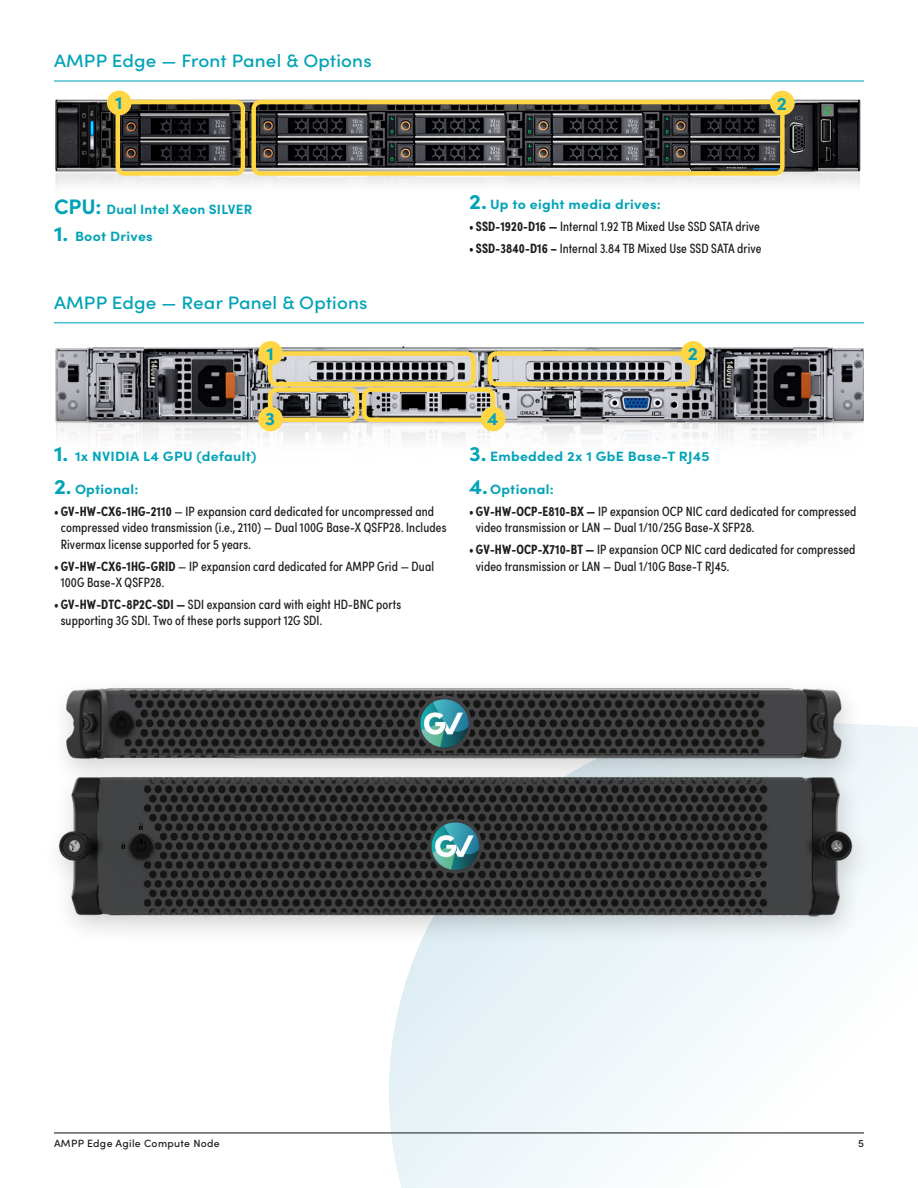
<style>
.page{position:relative;width:918px;height:1188px;background:#fff}
.page>*{position:absolute;margin:0;border:0;box-sizing:border-box;transform-origin:0 0}
.t1{font:500 18px "Sofia Pro";letter-spacing:.01em;color:#00a3b7;scale:1.05 1}
.t2{font:700 18px "Sofia Pro";color:#00a3b7;scale:1.05 1}
.t3{font:13.5px/16.5px "Sofia Pro Condensed";letter-spacing:.01em;color:#1d1d1b}
.t4{font:700 13.5px "Sofia Pro";letter-spacing:.02em;color:#00a3b7;scale:1.05 1}
.t5{font:700 13.5px "Sofia Pro";letter-spacing:.02em;color:#00a3b7}
.t6{font:500 10.5px "Sofia Pro";letter-spacing:.03em;color:#1d1d1b}
.s1{font-size:21px}
.s2{font-weight:700}
</style>
<div class="page">
<hr style="left:54px;top:1132px;width:810px;height:1px;background:#1d1d1b">
<svg style="left:292px;top:726px;width:626px;height:462px"></svg>
<hr style="left:54px;top:80px;width:810px;height:2px;background:#00a3b7">
<img style="left:55px;top:98px;width:806px;height:89px">
<div style="left:116px;top:100px;width:129px;height:76px;border:4px solid #ffd644;border-radius:7px"></div>
<div style="left:251px;top:100px;width:534px;height:76px;border:4px solid #ffd644;border-radius:7px"></div>
<div style="left:107px;top:91px;width:25px;height:24px;background:#ffd644;border-radius:50%"></div>
<div style="left:770px;top:91px;width:25px;height:24px;background:#ffd644;border-radius:50%"></div>
<hr style="left:54px;top:322px;width:810px;height:1px;background:#00a3b7">
<img style="left:55px;top:341px;width:809px;height:99px">
<div style="left:268px;top:351px;width:208px;height:35px;border:4px solid #ffd644;border-radius:7px"></div>
<div style="left:362px;top:387px;width:133px;height:35px;border:4px solid #ffd644;border-radius:7px"></div>
<div style="left:268px;top:387px;width:91px;height:35px;border:4px solid #ffd644;border-radius:7px"></div>
<div style="left:487px;top:351px;width:208px;height:35px;border:4px solid #ffd644;border-radius:7px"></div>
<div style="left:258px;top:341px;width:25px;height:25px;background:#ffd644;border-radius:50%"></div>
<div style="left:481px;top:407px;width:24px;height:24px;background:#ffd644;border-radius:50%"></div>
<div style="left:258px;top:407px;width:25px;height:24px;background:#ffd644;border-radius:50%"></div>
<div style="left:681px;top:341px;width:25px;height:25px;background:#ffd644;border-radius:50%"></div>
<img style="left:65px;top:688px;width:840px;height:161px">
<img style="left:58px;top:731px;width:814px;height:304px">
<h1 class="t1" style="left:54px;top:47px;width:304px">AMPP Edge — Front Panel &amp; Options</h1>
<h1 class="t2" style="left:115px;top:89px;width:9px">1</h1>
<h1 class="t2" style="left:777px;top:89px;width:11px">2</h1>
<p class="t5" style="left:54px;top:199px;width:200px"><span class="s1">CPU:</span> Dual Intel Xeon SILVER</p>
<p class="t4" style="left:54px;top:226px;width:96px"><span class="s1">1.</span> Boot Drives</p>
<h1 class="t1" style="left:54px;top:289px;width:300px">AMPP Edge — Rear Panel &amp; Options</h1>
<h1 class="t2" style="left:266px;top:340px;width:9px">1</h1>
<p class="t4" style="left:469px;top:194px;width:184px"><span class="s1">2.</span> Up to eight media drives:</p>
<p class="t3" style="left:469px;top:217px;width:292px">• <span class="s2">SSD-1920-D16 —</span> Internal 1.92 TB Mixed Use SSD SATA drive</p>
<p class="t3" style="left:469px;top:239px;width:294px">• <span class="s2">SSD-3840-D16 –</span> Internal 3.84 TB Mixed Use SSD SATA drive</p>
<h1 class="t2" style="left:688px;top:340px;width:11px">2</h1>
<h1 class="t2" style="left:265px;top:405px;width:11px">3</h1>
<h1 class="t2" style="left:487px;top:405px;width:12px">4</h1>
<p class="t4" style="left:54px;top:446px;width:194px"><span class="s1">1.</span> 1x NVIDIA L4 GPU (default)</p>
<p class="t4" style="left:54px;top:479px;width:82px"><span class="s1">2.</span> Optional:</p>
<p class="t3" style="left:61px;top:502px;width:387px;text-indent:-7px">• <span class="s2">GV-HW-CX6-1HG-2110</span> — IP expansion card dedicated for uncompressed and compressed video transmission (i.e., 2110) — Dual 100G Base-X QSFP28. Includes<br>Rivermax license supported for 5 years.</p>
<p class="t3" style="left:61px;top:557px;width:375px;text-indent:-7px">• <span class="s2">GV-HW-CX6-1HG-GRID</span> — IP expansion card dedicated for AMPP Grid — Dual<br>100G Base-X QSFP28.</p>
<p class="t3" style="left:61px;top:595px;width:342px;text-indent:-7px">• <span class="s2">GV-HW-DTC-8P2C-SDI —</span> SDI expansion card with eight HD-BNC ports supporting 3G SDI. Two of these ports support 12G SDI.</p>
<p class="t4" style="left:469px;top:446px;width:231px"><span class="s1">3.</span> Embedded 2x 1 GbE Base-T RJ45</p>
<p class="t4" style="left:469px;top:479px;width:82px"><span class="s1">4.</span>Optional:</p>
<p class="t3" style="left:476px;top:502px;width:382px;text-indent:-7px">• <span class="s2">GV-HW-OCP-E810-BX —</span> IP expansion OCP NIC card dedicated for compressed video transmission or LAN — Dual 1/10/25G Base-X SFP28.</p>
<p class="t3" style="left:476px;top:540px;width:381px;text-indent:-7px">• <span class="s2">GV-HW-OCP-X710-BT —</span> IP expansion OCP NIC card dedicated for compressed video transmission or LAN — Dual 1/10G Base-T RJ45.</p>
<p class="t6" style="left:54px;top:1136px;width:167px">AMPP Edge Agile Compute Node</p>
<p class="t6" style="left:858px;top:1136px;width:7px">5</p>
</div>
